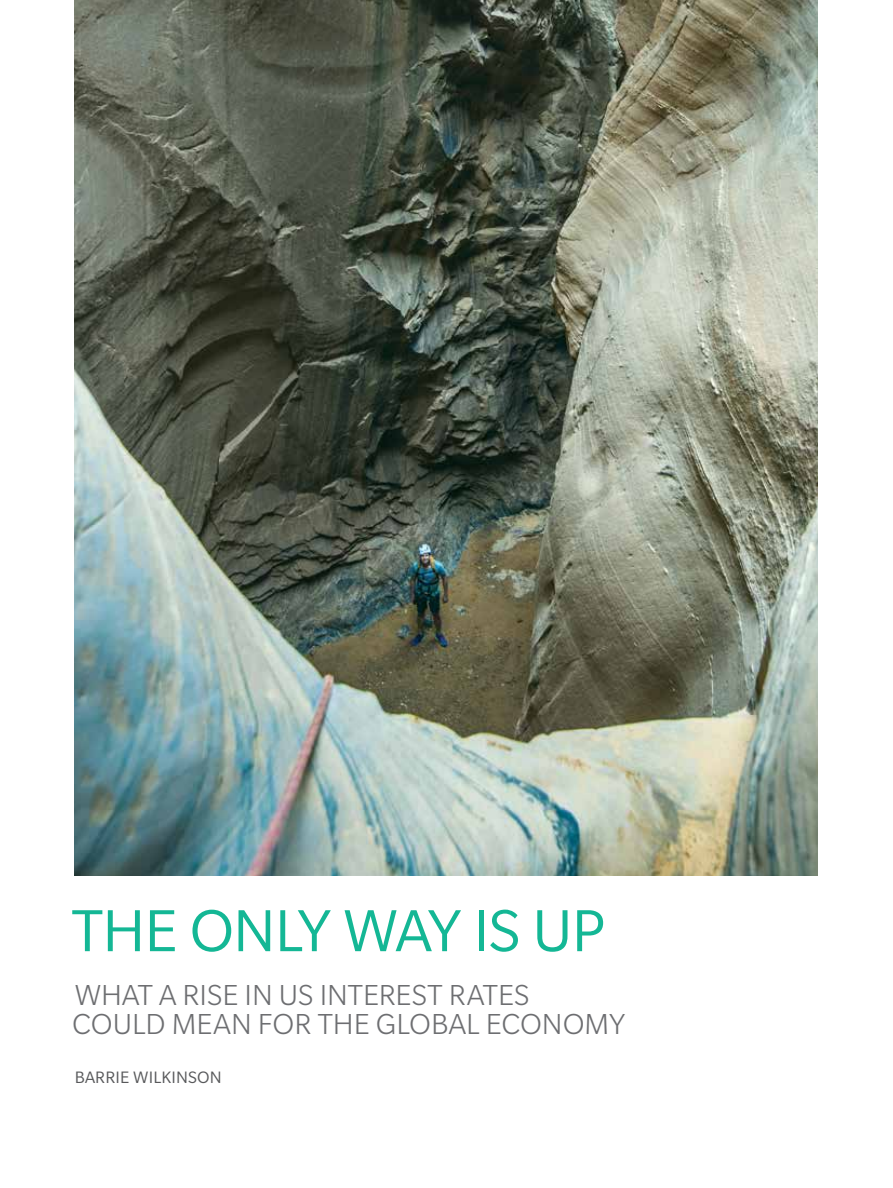
<style>
.page{position:relative;width:893px;height:1188px;background:#fff}
.page>*{position:absolute;margin:0;border:0;box-sizing:border-box;transform-origin:0 0}
.t1{font:64.5px "Slate Pro";letter-spacing:-.015em;color:#14b795}
.t2{font:300 31.5px/28.5px "Slate Pro";color:#6d6e71}
.t3{font:18px "Slate Pro";letter-spacing:.01em;color:#58595b}
</style>
<div class="page">
<img style="left:75px;top:0;width:743px;height:876px">
<h1 class="t1" style="left:72px;top:897px;width:536px">THE ONLY WAY IS UP</h1>
<p class="t2" style="left:72px;top:981px;width:555px">WHAT A RISE IN US INTEREST RATES<br>COULD MEAN FOR THE GLOBAL ECONOMY</p>
<p class="t3" style="left:75px;top:1068px;width:149px">BARRIE WILKINSON</p>
</div>
